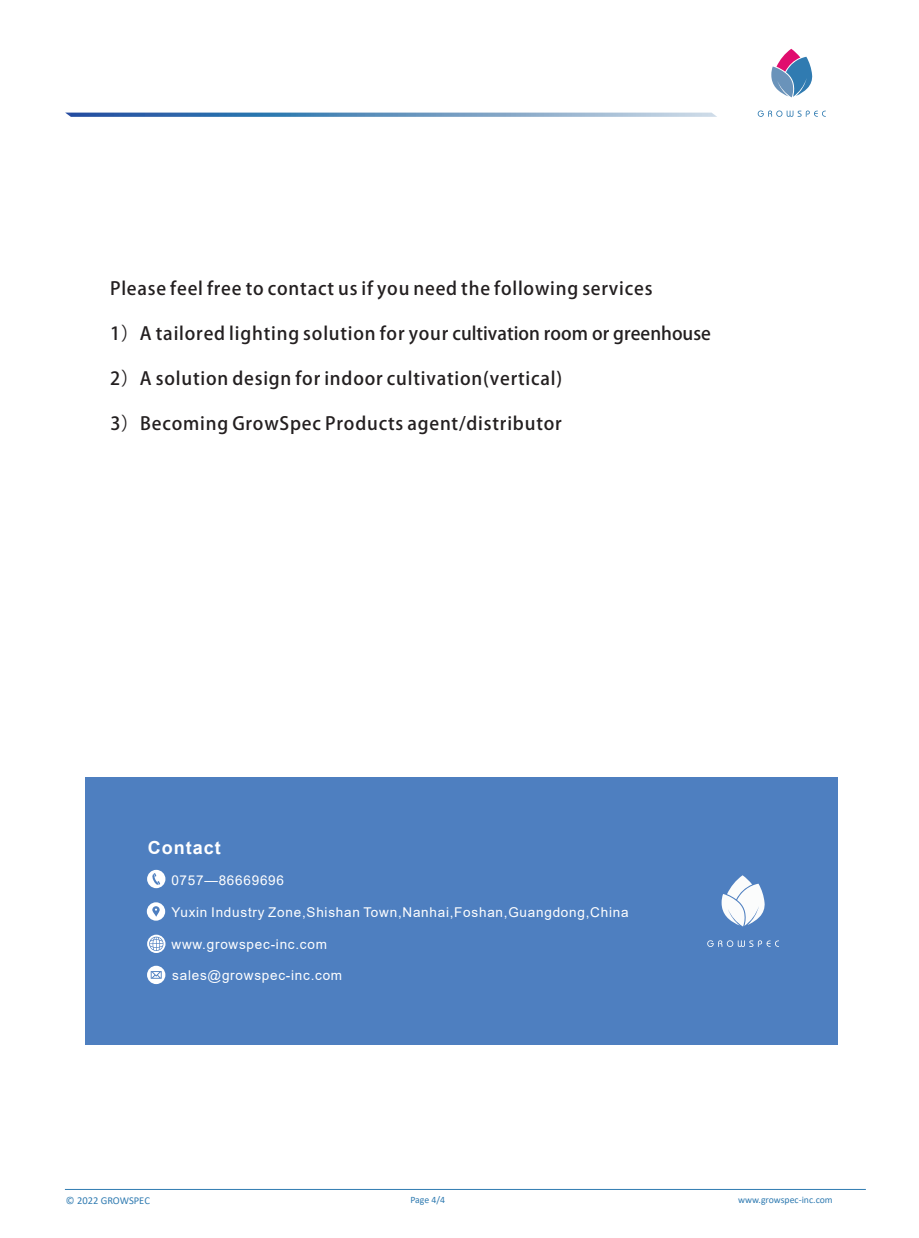
<style>
.page{position:relative;width:919px;height:1238px;background:#fff}
.page>*{position:absolute;margin:0;border:0;box-sizing:border-box;transform-origin:0 0}
.t1{font:18px "Adobe Heiti Std";letter-spacing:.045em;color:#231f20}
.t2{font:700 18px "Arial";letter-spacing:.055em;color:#fff}
.t3{font:13.5px "Arial";letter-spacing:.055em;color:#fff}
.t4{font:10.5px "Calibri";color:#307bb1}
.t5{font:9.75px "Calibri";color:#307bb1}
</style>
<div class="page">
<svg style="left:757px;top:110px;width:68px;height:7px"></svg>
<svg style="left:771px;top:49px;width:41px;height:48px"></svg>
<svg style="left:66px;top:113px;width:651px;height:4px"></svg>
<hr style="left:65px;top:1189px;width:800px;height:1px;background:#307bb1">
<div style="left:85px;top:777px;width:752px;height:268px;background:#4e7fc0"></div>
<svg style="left:707px;top:940px;width:71px;height:6px"></svg>
<svg style="left:721px;top:875px;width:44px;height:51px"></svg>
<svg style="left:147px;top:902px;width:18px;height:18px"></svg>
<svg style="left:147px;top:934px;width:18px;height:19px"></svg>
<svg style="left:147px;top:869px;width:18px;height:19px"></svg>
<svg style="left:147px;top:965px;width:18px;height:19px"></svg>
<p class="t1" style="left:110px;top:277px;width:544px">Please feel free to contact us if you need the following services</p>
<p class="t1" style="left:110px;top:322px;width:602px">1）A tailored lighting solution for your cultivation room or greenhouse</p>
<p class="t1" style="left:110px;top:367px;width:453px">2）A solution design for indoor cultivation(vertical)</p>
<p class="t1" style="left:110px;top:412px;width:453px">3）Becoming GrowSpec Products agent/distributor</p>
<p class="t2" style="left:148px;top:835px;width:75px">Contact</p>
<p class="t3" style="left:171px;top:870px;width:114px">0757—86669696</p>
<p class="t3" style="left:171px;top:902px;width:458px">Yuxin Industry Zone,Shishan Town,Nanhai,Foshan,Guangdong,China</p>
<p class="t3" style="left:171px;top:934px;width:157px">www.growspec-inc.com</p>
<p class="t3" style="left:172px;top:965px;width:171px">sales@growspec-inc.com</p>
<p class="t4" style="left:66px;top:1192px;width:85px">© 2022 GROWSPEC</p>
<p class="t5" style="left:410px;top:1193px;width:36px">Page 4/4</p>
<p class="t5" style="left:738px;top:1193px;width:96px">www.growspec-inc.com</p>
</div>
